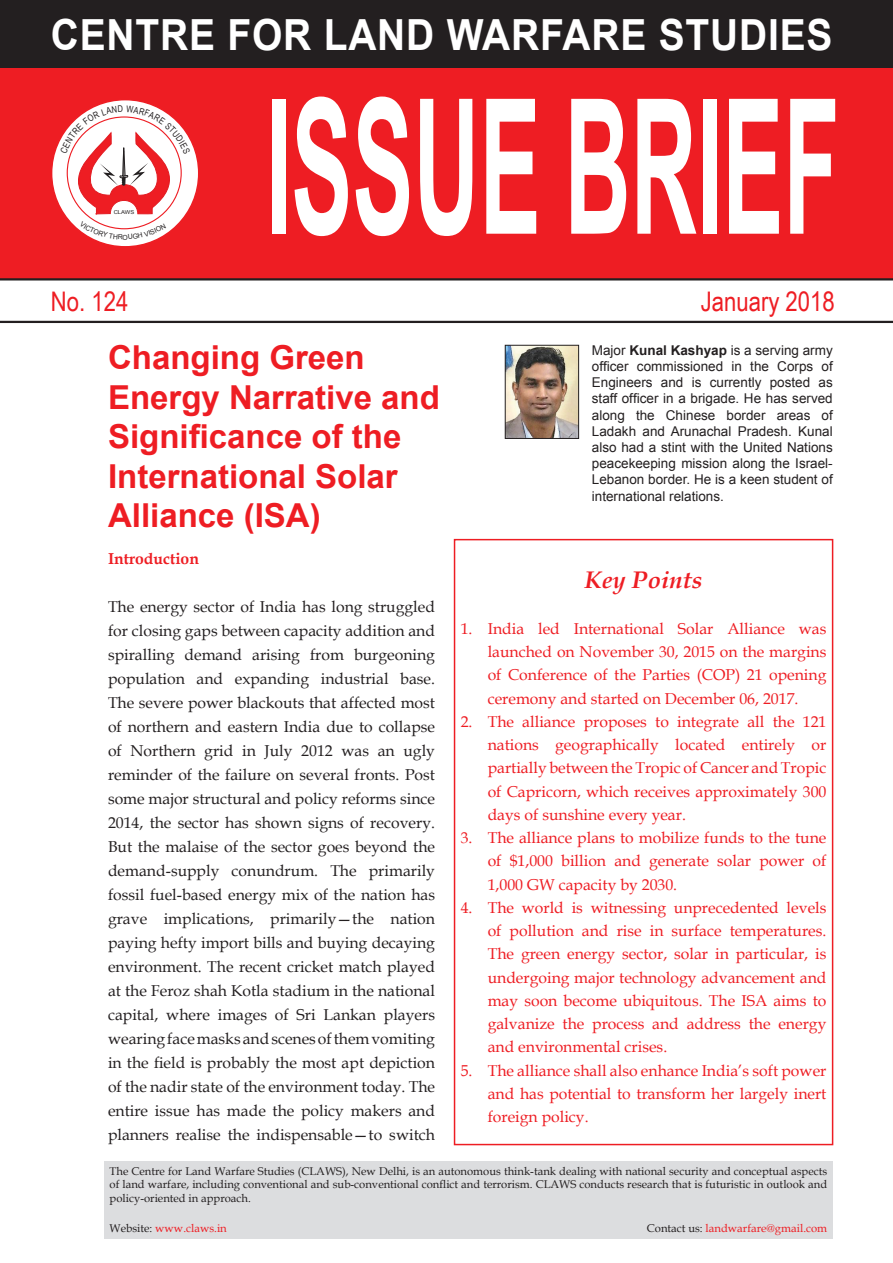
<style>
.page{position:relative;width:893px;height:1263px;background:#fff}
.page>*{position:absolute;margin:0;border:0;box-sizing:border-box;transform-origin:0 0}
.t1{font:700 188.4px "Arial";color:#fff;scale:.49 1}
.t2{font:700 42.9px "Arial";letter-spacing:.02em;color:#fff;scale:.91 1}
.t3{font:700 33px/39.6px "Arial";color:#ee1d23}
.t4{font:27px "Arial Narrow";color:#ee1d23}
.t5{font:italic 700 24px "Book Antiqua";color:#ee1d23}
.Body_text{font:15.75px/24px "Book Antiqua";color:#231f20;text-align:justify}
.Body_text-2{font:15.75px/23.2px "Book Antiqua";color:#ee1d23;text-align:justify}
.Cross_1{font:700 15.75px "Book Antiqua";color:#ee1d23}
.t6{font:13.5px/16.2px "Arial";color:#231f20;text-align:justify}
.Body_text-3{font:11.25px/13.5px "Book Antiqua";color:#231f20;text-align:justify}
.Body_text-4{font:11.25px "Book Antiqua";color:#ee1d23}
.t7{font:5.4px "Arial";color:#231f20;scale:1.1 1}
.s1{font-weight:700}
.s2{color:#231f20}
</style>
<div class="page">
<div style="left:454px;top:539px;width:379px;height:606px;border:2px solid #ee1d23"></div>
<div style="left:104px;top:1161px;width:729px;height:77px;background:#dcdddf"></div>
<div style="left:0;top:67px;width:893px;height:212px;background:#ee1d23"></div>
<svg style="left:52px;top:100px;width:147px;height:147px;background:#fce4e5"></svg>
<svg style="left:0;top:278px;width:893px;height:45px"></svg>
<div style="left:0;top:0;width:893px;height:67px;background:#231f20"></div>
<img style="left:507px;top:347px;width:70px;height:90px">
<div style="left:505px;top:345px;width:74px;height:94px;border:1px solid #231f20"></div>
<svg style="left:60px;top:106px;width:130px;height:108px"></svg>
<svg style="left:80px;top:221px;width:86px;height:19px;background:#fde6e7"></svg>
<p class="t2" style="left:51px;top:7px;width:860px">CENTRE FOR LAND WARFARE STUDIES</p>
<p class="t7" style="left:114px;top:208px;width:20px">CLAWS</p>
<p class="t1" style="left:266px;top:43px;width:1172px">ISSUE BRIEF</p>
<p class="t4" style="left:51px;top:282px;width:79px">No. 124</p>
<p class="t4" style="left:701px;top:282px;width:136px">January 2018</p>
<p class="t3" style="left:108px;top:339px;width:333px">Changing Green<br>Energy Narrative and<br>Significance of the<br>International Solar<br>Alliance (ISA)</p>
<p class="Cross_1" style="left:108px;top:548px;width:92px">Introduction</p>
<p class="Body_text" style="left:108px;top:594px;width:329px">The energy sector of India has long struggled for closing gaps between capacity addition and spiralling demand arising from burgeoning population and expanding industrial base.<br>The severe power blackouts that affected most of northern and eastern India due to collapse of Northern grid in July 2012 was an ugly reminder of the failure on several fronts. Post some major structural and policy reforms since 2014, the sector has shown signs of recovery.<br>But the malaise of the sector goes beyond the demand-supply conundrum. The primarily fossil fuel-based energy mix of the nation has grave implications, primarily—the nation paying hefty import bills and buying decaying environment. The recent cricket match played at the Feroz shah Kotla stadium in the national capital, where images of Sri Lankan players wearing face masks and scenes of them vomiting in the field is probably the most apt depiction of the nadir state of the environment today. The entire issue has made the policy makers and planners realise the indispensable—to switch</p>
<p class="t6" style="left:592px;top:342px;width:242px">Major <span class="s1">Kunal Kashyap</span> is a serving army officer commissioned in the Corps of Engineers and is currently posted as staff officer in a brigade. He has served along the Chinese border areas of Ladakh and Arunachal Pradesh. Kunal also had a stint with the United Nations peacekeeping mission along the Israel-Lebanon border. He is a keen student of international relations.</p>
<p class="t5" style="left:585px;top:563px;width:120px">Key Points</p>
<p class="Body_text-2" style="left:488px;top:616px;width:340px;text-indent:-27px">1. India led International Solar Alliance was launched on November 30, 2015 on the margins of Conference of the Parties (COP) 21 opening ceremony and started on December 06, 2017.</p>
<p class="Body_text-2" style="left:488px;top:709px;width:340px;text-indent:-27px">2. The alliance proposes to integrate all the 121 nations geographically located entirely or partially between the Tropic of Cancer and Tropic of Capricorn, which receives approximately 300 days of sunshine every year.</p>
<p class="Body_text-2" style="left:488px;top:826px;width:340px;text-indent:-27px">3. The alliance plans to mobilize funds to the tune of $1,000 billion and generate solar power of 1,000 GW capacity by 2030.</p>
<p class="Body_text-2" style="left:488px;top:895px;width:340px;text-indent:-27px">4. The world is witnessing unprecedented levels of pollution and rise in surface temperatures.<br>The green energy sector, solar in particular, is undergoing major technology advancement and may soon become ubiquitous. The ISA aims to galvanize the process and address the energy and environmental crises.</p>
<p class="Body_text-2" style="left:488px;top:1058px;width:340px;text-indent:-27px">5. The alliance shall also enhance India’s soft power and has potential to transform her largely inert foreign policy.</p>
<p class="Body_text-3" style="left:110px;top:1164px;width:719px">The Centre for Land Warfare Studies (CLAWS), New Delhi, is an autonomous think-tank dealing with national security and conceptual aspects of land warfare, including conventional and sub-conventional conflict and terrorism. CLAWS conducts research that is futuristic in outlook and policy-oriented in approach.</p>
<p class="Body_text-4" style="left:110px;top:1220px;width:119px"><span class="s2">Website:</span> www.claws.in</p>
<p class="Body_text-4" style="left:647px;top:1220px;width:182px"><span class="s2">Contact us:</span> landwarfare@gmail.com</p>
</div>
